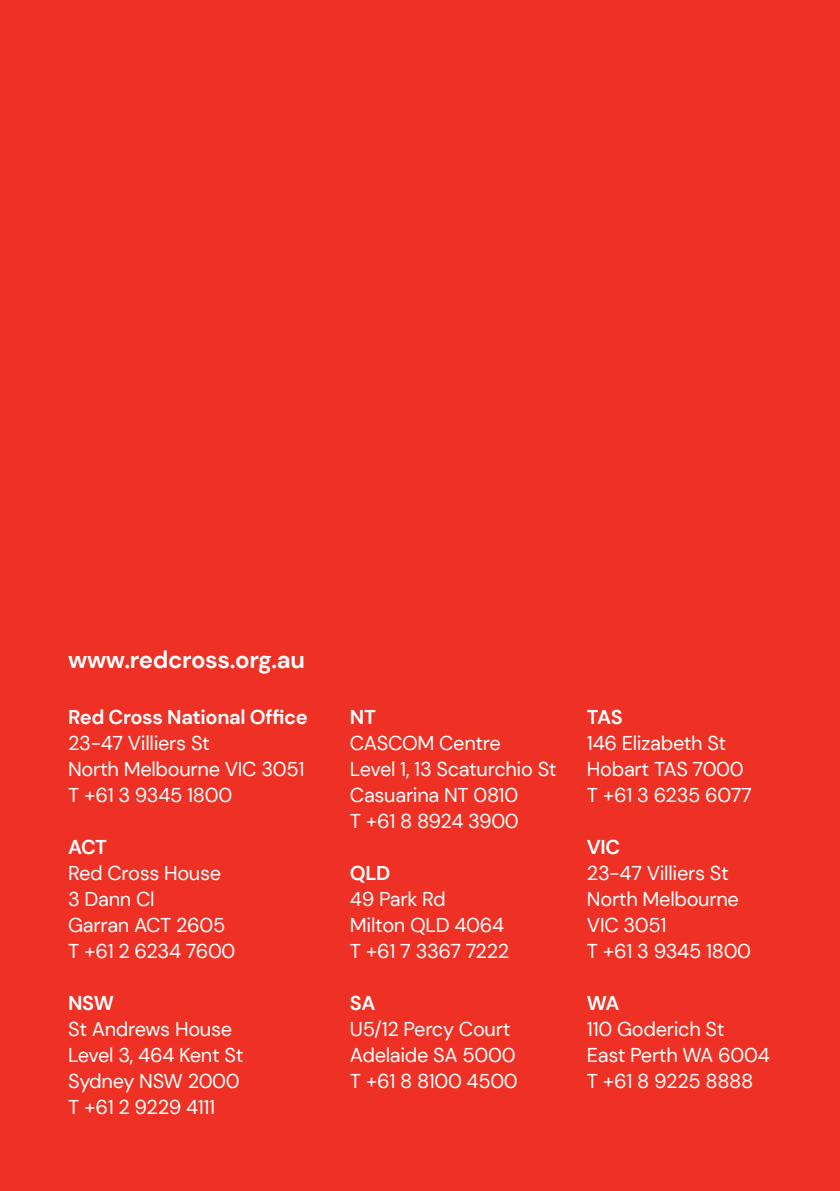
<style>
.page{position:relative;width:840px;height:1191px;background:#fff}
.page>*{position:absolute;margin:0;border:0;box-sizing:border-box;transform-origin:0 0}
.t1{font:700 24px "DM Sans";letter-spacing:-.015em;color:#fff}
.t2{font:20px/26px "DM Sans";letter-spacing:-.015em;color:#fff}
.t3{font:700 20px "DM Sans";letter-spacing:-.015em;color:#fff}
</style>
<div class="page">
<div style="left:0;top:0;width:839px;height:1191px;background:#ee3124"></div>
<p class="t1" style="left:68px;top:644px;width:238px">www.redcross.org.au</p>
<p class="t3" style="left:68px;top:704px;width:241px">Red Cross National Office</p>
<p class="t2" style="left:68px;top:729px;width:238px">23-47 Villiers St<br>North Melbourne VIC 3051<br>T +61 3 9345 1800</p>
<p class="t3" style="left:68px;top:834px;width:40px">ACT</p>
<p class="t2" style="left:68px;top:859px;width:169px">Red Cross House<br>3 Dann Cl<br>Garran ACT 2605<br>T +61 2 6234 7600</p>
<p class="t3" style="left:68px;top:990px;width:47px">NSW</p>
<p class="t2" style="left:68px;top:1015px;width:177px">St Andrews House<br>Level 3, 464 Kent St<br>Sydney NSW 2000<br>T +61 2 9229 4111</p>
<p class="t3" style="left:350px;top:704px;width:27px">NT</p>
<p class="t2" style="left:350px;top:729px;width:208px">CASCOM Centre<br>Level 1, 13 Scaturchio St<br>Casuarina NT 0810<br>T +61 8 8924 3900</p>
<p class="t3" style="left:350px;top:860px;width:42px">QLD</p>
<p class="t2" style="left:350px;top:885px;width:161px">49 Park Rd<br>Milton QLD 4064<br>T +61 7 3367 7222</p>
<p class="t3" style="left:350px;top:990px;width:27px">SA</p>
<p class="t2" style="left:350px;top:1015px;width:169px">U5/12 Percy Court<br>Adelaide SA 5000<br>T +61 8 8100 4500</p>
<p class="t3" style="left:586px;top:704px;width:37px">TAS</p>
<p class="t2" style="left:586px;top:729px;width:166px">146 Elizabeth St<br>Hobart TAS 7000<br>T +61 3 6235 6077</p>
<p class="t3" style="left:586px;top:834px;width:35px">VIC</p>
<p class="t2" style="left:586px;top:859px;width:165px">23-47 Villiers St<br>North Melbourne<br>VIC 3051<br>T +61 3 9345 1800</p>
<p class="t3" style="left:586px;top:990px;width:34px">WA</p>
<p class="t2" style="left:586px;top:1015px;width:184px">110 Goderich St<br>East Perth WA 6004<br>T +61 8 9225 8888</p>
</div>
